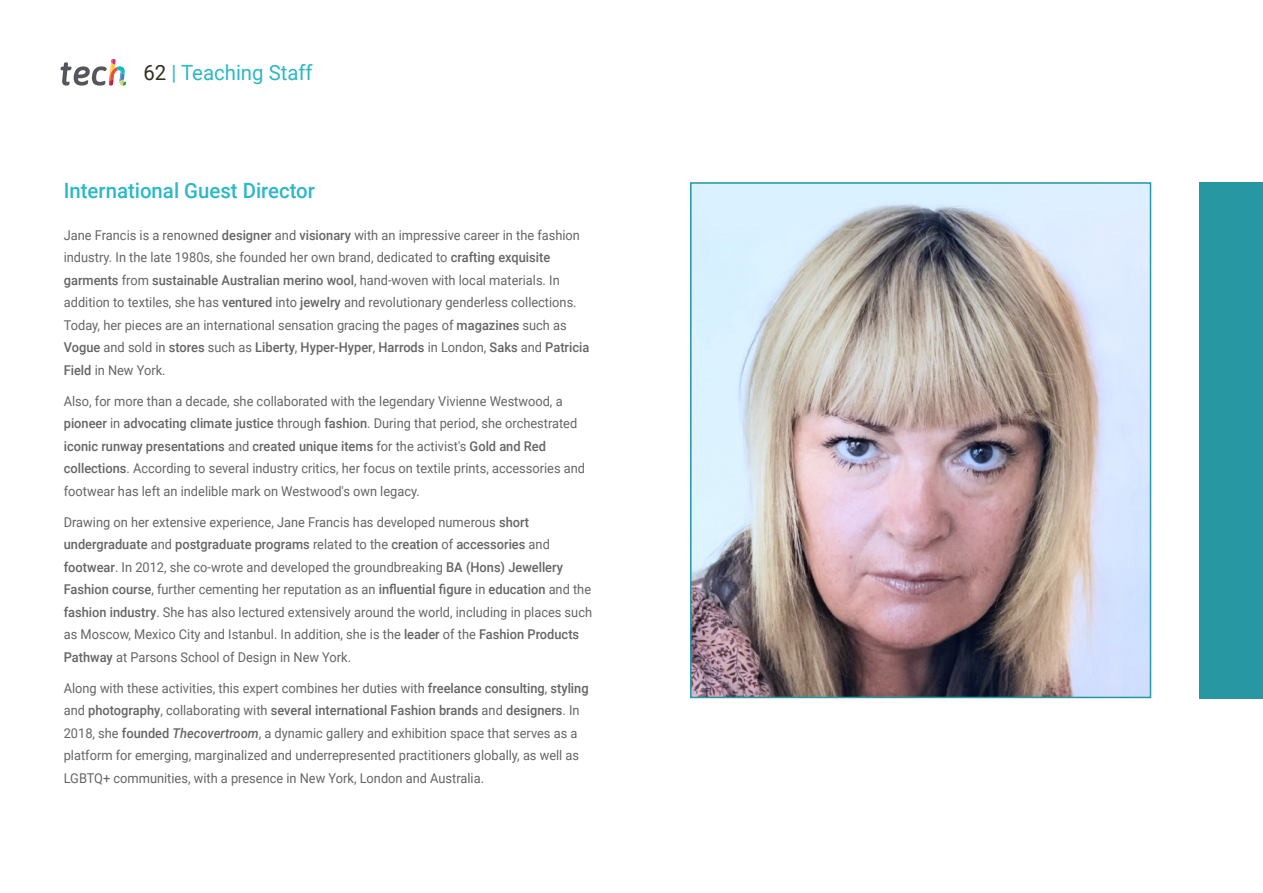
<style>
.page{position:relative;width:1263px;height:893px;background:#fff}
.page>*{position:absolute;margin:0;border:0;box-sizing:border-box;transform-origin:0 0}
.t1{font:500 21px "Roboto";color:#2db8c5}
.t2{font:21px "Roboto";color:#2db8c4}
.t3{font:13.5px/22.5px "Roboto";color:#656565;scale:.95 1}
.s1{color:#312e20}
.s2{font-weight:500}
.s3{font-weight:500;font-style:italic}
</style>
<div class="page">
<svg style="left:61px;top:59px;width:65px;height:27px"></svg>
<div style="left:1199px;top:182px;width:64px;height:516px;background:#2798a3"></div>
<img style="left:693px;top:185px;width:455px;height:510px">
<div style="left:690px;top:182px;width:461px;height:516px;border:2px solid #2797a1"></div>
<h1 class="t2" style="left:144px;top:57px;width:171px"><span class="s1">62</span> | Teaching Staff</h1>
<h1 class="t1" style="left:64px;top:176px;width:253px">International Guest Director</h1>
<p class="t3" style="left:64px;top:223px;width:555px">Jane Francis is a renowned <span class="s2">designer</span> and <span class="s2">visionary</span> with an impressive career in the fashion industry. In the late 1980s, she founded her own brand, dedicated to <span class="s2">crafting exquisite garments</span> from <span class="s2">sustainable Australian merino wool</span>, hand-woven with local materials. In addition to textiles, she has <span class="s2">ventured</span> into <span class="s2">jewelry</span> and revolutionary genderless collections.<br>Today, her pieces are an international sensation gracing the pages of <span class="s2">magazines</span> such as <span class="s2">Vogue</span> and sold in <span class="s2">stores</span> such as <span class="s2">Liberty</span>, <span class="s2">Hyper-Hyper</span>, <span class="s2">Harrods</span> in London, <span class="s2">Saks</span> and <span class="s2">Patricia Field</span> in New York.</p>
<p class="t3" style="left:64px;top:389px;width:550px">Also, for more than a decade, she collaborated with the legendary Vivienne Westwood, a <span class="s2">pioneer</span> in <span class="s2">advocating climate justice</span> through <span class="s2">fashion</span>. During that period, she orchestrated <span class="s2">iconic runway presentations</span> and <span class="s2">created unique items</span> for the activist's <span class="s2">Gold and Red collections</span>. According to several industry critics, her focus on textile prints, accessories and footwear has left an indelible mark on Westwood's own legacy.</p>
<p class="t3" style="left:64px;top:510px;width:558px">Drawing on her extensive experience, Jane Francis has developed numerous <span class="s2">short undergraduate</span> and <span class="s2">postgraduate programs</span> related to the <span class="s2">creation</span> of <span class="s2">accessories</span> and <span class="s2">footwear</span>. In 2012, she co-wrote and developed the groundbreaking <span class="s2">BA (Hons) Jewellery Fashion course</span>, further cementing her reputation as an <span class="s2">influential figure</span> in <span class="s2">education</span> and the <span class="s2">fashion industry</span>. She has also lectured extensively around the world, including in places such as Moscow, Mexico City and Istanbul. In addition, she is the <span class="s2">leader</span> of the <span class="s2">Fashion Products Pathway</span> at Parsons School of Design in New York.</p>
<p class="t3" style="left:64px;top:676px;width:554px">Along with these activities, this expert combines her duties with <span class="s2">freelance consulting</span>, <span class="s2">styling </span>and <span class="s2">photography</span>, collaborating with <span class="s2">several international Fashion brands</span> and <span class="s2">designers</span>. In 2018, she <span class="s2">founded</span> <span class="s3">Thecovertroom</span>, a dynamic gallery and exhibition space that serves as a platform for emerging, marginalized and underrepresented practitioners globally, as well as LGBTQ+ communities, with a presence in New York, London and Australia.</p>
</div>
